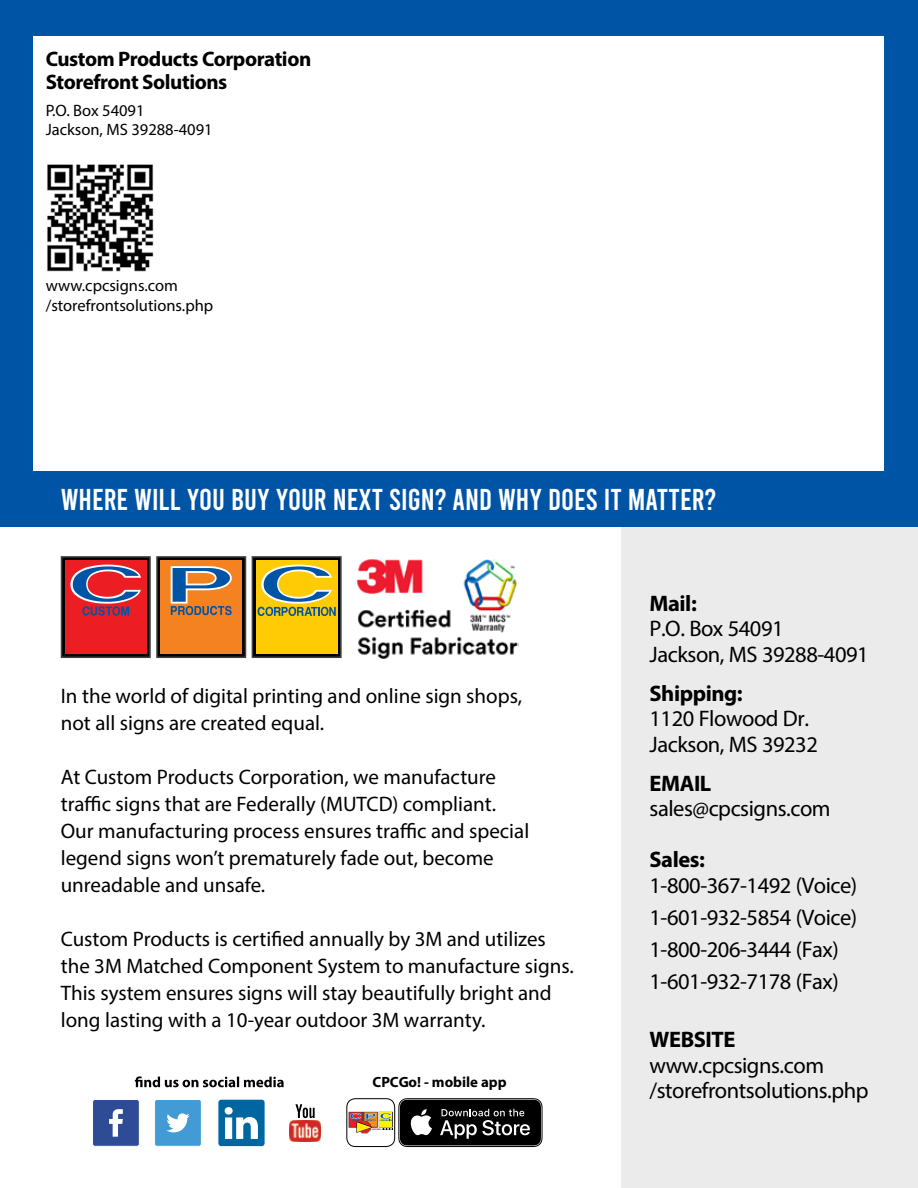
<style>
.page{position:relative;width:918px;height:1188px;background:#fff}
.page>*{position:absolute;margin:0;border:0;box-sizing:border-box;transform-origin:0 0}
.t1{font:30px "Bebas";color:#fff}
.t2{font:22.5px/25.5px "Myriad Pro";letter-spacing:-.02em;color:#000}
.t3{font:700 22.5px "Myriad Pro";letter-spacing:-.02em;color:#000}
.t4{font:21px/27px "Myriad Pro";color:#000}
.t5{font:700 21px/23px "Myriad Pro";letter-spacing:-.02em;color:#000}
.t6{font:16.5px/19.5px "Myriad Pro";color:#000}
.t7{font:700 14.85px "Myriad Pro";color:#000}
</style>
<div class="page">
<div style="left:621px;top:515px;width:297px;height:673px;background:#ebebec"></div>
<div style="left:0;top:0;width:918px;height:526px;background:#0054a6"></div>
<div style="left:33px;top:36px;width:850px;height:435px;background:#fff"></div>
<div style="left:157px;top:557px;width:88px;height:100px;background:#000"></div>
<div style="left:156px;top:556px;width:90px;height:102px;border:2px solid #414042"></div>
<div style="left:160px;top:560px;width:82px;height:94px;background:#f58220"></div>
<div style="left:62px;top:557px;width:88px;height:100px;background:#000"></div>
<div style="left:61px;top:556px;width:90px;height:102px;border:2px solid #414042"></div>
<div style="left:65px;top:560px;width:82px;height:94px;background:#ed1d24"></div>
<div style="left:252px;top:557px;width:89px;height:100px;background:#000"></div>
<div style="left:252px;top:556px;width:90px;height:102px;border:2px solid #414042"></div>
<div style="left:256px;top:560px;width:82px;height:94px;background:#ffcb05"></div>
<svg style="left:70px;top:565px;width:71px;height:51px"></svg>
<svg style="left:171px;top:566px;width:61px;height:49px"></svg>
<svg style="left:258px;top:565px;width:78px;height:51px"></svg>
<img style="left:357px;top:559px;width:162px;height:99px">
<svg style="left:135px;top:1076px;width:149px;height:11px"></svg>
<div style="left:154px;top:1099px;width:48px;height:48px;background:#439bd6;border:1px solid #fff;border-radius:2px"></div>
<svg style="left:166px;top:1113px;width:24px;height:19px"></svg>
<img style="left:290px;top:1120px;width:30px;height:22px">
<svg style="left:295px;top:1104px;width:20px;height:14px"></svg>
<div style="left:92px;top:1099px;width:48px;height:48px;background:#2d4c95;border:1px solid #fff;border-radius:2px"></div>
<svg style="left:109px;top:1109px;width:14px;height:28px"></svg>
<div style="left:218px;top:1099px;width:47px;height:48px;background:#0066a1;border-radius:3px"></div>
<div style="left:218px;top:1099px;width:47px;height:48px;border:1px solid #fff;border-radius:3px"></div>
<svg style="left:225px;top:1107px;width:33px;height:32px"></svg>
<svg style="left:348px;top:1098px;width:194px;height:49px"></svg>
<img style="left:47px;top:164px;width:107px;height:108px">
<p class="t5" style="left:46px;top:47px;width:267px">Custom Products Corporation<br>Storefront Solutions</p>
<p class="t6" style="left:46px;top:100px;width:168px">P.O. Box 54091<br>Jackson, MS 39288-4091</p>
<p class="t6" style="left:46px;top:276px;width:169px">www.cpcsigns.com /storefrontsolutions.php</p>
<h1 class="t1" style="left:61px;top:484px;width:657px">WHERE WILL YOU BUY YOUR NEXT SIGN? AND WHY DOES IT MATTER?</h1>
<p class="t4" style="left:61px;top:682px;width:463px">In the world of digital printing and online sign shops, not all signs are created equal.</p>
<p class="t4" style="left:61px;top:763px;width:470px">At Custom Products Corporation, we manufacture traffic signs that are Federally (MUTCD) compliant.<br>Our manufacturing process ensures traffic and special legend signs won’t prematurely fade out, become unreadable and unsafe.</p>
<p class="t4" style="left:61px;top:925px;width:515px">Custom Products is certified annually by 3M and utilizes the 3M Matched Component System to manufacture signs.<br>This system ensures signs will stay beautifully bright and long lasting with a 10-year outdoor 3M warranty.</p>
<p class="t7" style="left:373px;top:1072px;width:136px">CPCGo! - mobile app</p>
<p class="t3" style="left:650px;top:588px;width:49px">Mail:</p>
<p class="t2" style="left:650px;top:615px;width:221px">P.O. Box 54091<br>Jackson, MS 39288-4091</p>
<p class="t3" style="left:650px;top:678px;width:95px">Shipping:</p>
<p class="t2" style="left:650px;top:705px;width:170px">1120 Flowood Dr.<br>Jackson, MS 39232</p>
<p class="t3" style="left:650px;top:768px;width:63px">EMAIL</p>
<p class="t2" style="left:650px;top:795px;width:183px">sales@cpcsigns.com</p>
<p class="t3" style="left:650px;top:845px;width:57px">Sales:</p>
<p class="t2" style="left:650px;top:869px;width:209px;line-height:32.2px">1-800-367-1492 (Voice)<br>1-601-932-5854 (Voice)<br>1-800-206-3444 (Fax)<br>1-601-932-7178 (Fax)</p>
<p class="t3" style="left:650px;top:1025px;width:87px">WEBSITE</p>
<p class="t2" style="left:650px;top:1052px;width:221px">www.cpcsigns.com /storefrontsolutions.php</p>
</div>
